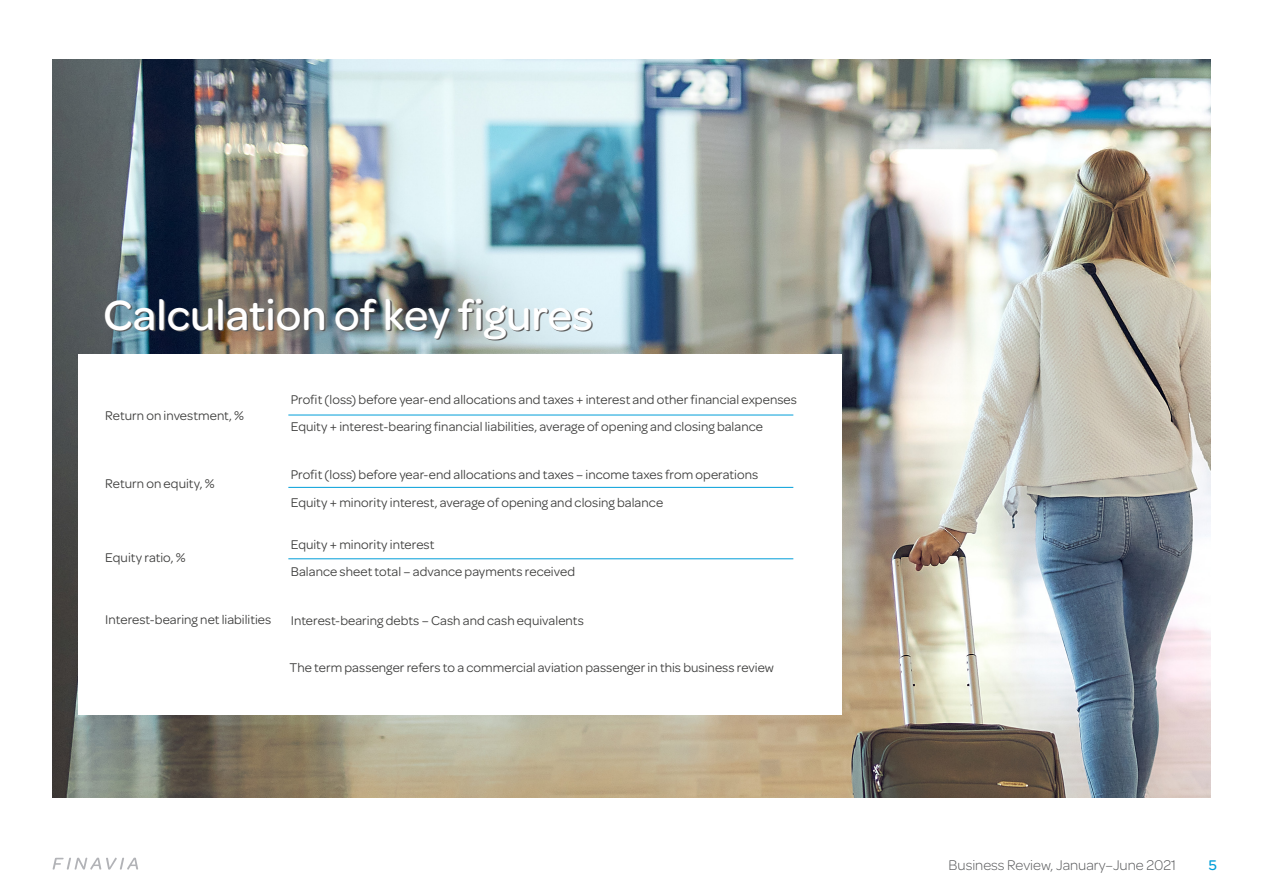
<style>
.page{position:relative;width:1263px;height:893px;background:#fff}
.page>*{position:absolute;margin:0;border:0;box-sizing:border-box;transform-origin:0 0}
.t1{font:500 45px "Omnes";color:#fff}
.t2{font:300 15px "Omnes";color:#57585a}
.t3{font:500 15px "Omnes";color:#009ed9}
.t4{font:13.5px/27.5px "Omnes";letter-spacing:.005em;color:#3c3c3b}
</style>
<div class="page">
<svg style="left:53px;top:858px;width:85px;height:12px"></svg>
<img style="left:53px;top:60px;width:1157px;height:738px">
<div style="left:79px;top:355px;width:763px;height:360px;background:#fff"></div>
<hr style="left:288px;top:415px;width:505px;height:1px;background:#009ed9">
<hr style="left:288px;top:487px;width:505px;height:1px;background:#009ed9">
<hr style="left:288px;top:558px;width:505px;height:1px;background:#009ed9">
<h1 class="t1" style="left:103px;top:284px;width:491px">Calculation of key figures</h1>
<p class="t4" style="left:105px;top:401px;width:140px">Return on investment, %</p>
<p class="t4" style="left:105px;top:469px;width:111px">Return on equity, %</p>
<p class="t4" style="left:105px;top:543px;width:82px">Equity ratio, %</p>
<p class="t4" style="left:105px;top:605px;width:167px">Interest-bearing net liabilities</p>
<p class="t4" style="left:291px;top:385px;width:508px">Profit (loss) before year-end allocations and taxes + interest and other financial expenses<br>Equity + interest-bearing financial liabilities, average of opening and closing balance</p>
<p class="t4" style="left:291px;top:460px;width:469px">Profit (loss) before year-end allocations and taxes – income taxes from operations<br>Equity + minority interest, average of opening and closing balance</p>
<p class="t4" style="left:291px;top:530px;width:286px">Equity + minority interest<br>Balance sheet total – advance payments received</p>
<p class="t4" style="left:291px;top:605px;width:295px">Interest-bearing debts – Cash and cash equivalents</p>
<p class="t4" style="left:289px;top:653px;width:486px">The term passenger refers to a commercial aviation passenger in this business review</p>
<p class="t2" style="left:949px;top:855px;width:229px">Business Review, January–June 2021</p>
<p class="t3" style="left:1209px;top:854px;width:10px">5</p>
</div>
